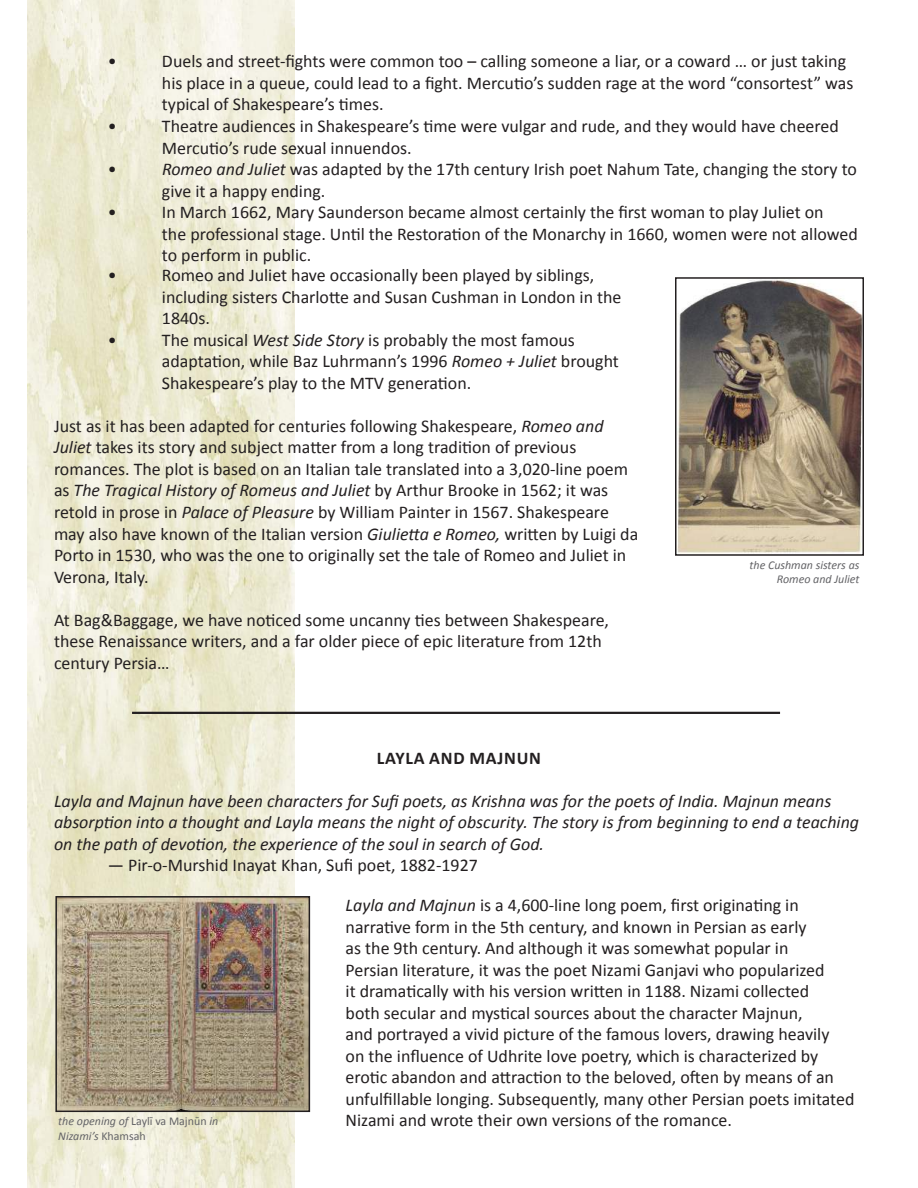
<style>
.page{position:relative;width:918px;height:1188px;background:#fff}
.page>*{position:absolute;margin:0;border:0;box-sizing:border-box;transform-origin:0 0}
.t1{font:18px/21.5px "Calibri";color:#231f20}
.t2{font:italic 18px/21.5px "Calibri";color:#231f20}
.t3{font:700 18px "Calibri";letter-spacing:.04em;color:#231f20}
.t4{font:italic 12px/14.4px "Calibri";color:#636366;text-align:right}
.s1{font-style:italic}
.s2{font-style:normal}
</style>
<div class="page">
<img style="left:27px;top:0;width:268px;height:1188px">
<img style="left:678px;top:280px;width:183px;height:273px">
<div style="left:675px;top:277px;width:189px;height:279px;border:2px solid #231f20"></div>
<hr style="left:132px;top:712px;width:648px;height:2px;background:#231f20">
<img style="left:58px;top:899px;width:249px;height:210px">
<div style="left:55px;top:896px;width:255px;height:216px;border:2px solid #231f20"></div>
<p class="t1" style="left:108px;top:51px;width:10px">•</p>
<p class="t1" style="left:162px;top:51px;width:693px">Duels and street-fights were common too – calling someone a liar, or a coward … or just taking his place in a queue, could lead to a fight. Mercutio’s sudden rage at the word “consortest” was typical of Shakespeare’s times.</p>
<p class="t1" style="left:108px;top:115px;width:10px">•</p>
<p class="t1" style="left:162px;top:115px;width:678px">Theatre audiences in Shakespeare’s time were vulgar and rude, and they would have cheered<br>Mercutio’s rude sexual innuendos.</p>
<p class="t1" style="left:108px;top:158px;width:10px">•</p>
<p class="t1" style="left:162px;top:158px;width:696px"><span class="s1">Romeo and Juliet</span> was adapted by the 17th century Irish poet Nahum Tate, changing the story to give it a happy ending.</p>
<p class="t1" style="left:108px;top:201px;width:10px">•</p>
<p class="t1" style="left:162px;top:201px;width:697px">In March 1662, Mary Saunderson became almost certainly the first woman to play Juliet on<br>the professional stage. Until the Restoration of the Monarchy in 1660, women were not allowed to perform in public.</p>
<p class="t1" style="left:108px;top:265px;width:10px">•</p>
<p class="t1" style="left:162px;top:265px;width:461px">Romeo and Juliet have occasionally been played by siblings, including sisters Charlotte and Susan Cushman in London in the<br>1840s.</p>
<p class="t1" style="left:108px;top:329px;width:10px">•</p>
<p class="t1" style="left:162px;top:329px;width:458px">The musical <span class="s1">West Side Story</span> is probably the most famous adaptation, while Baz Luhrmann’s 1996 <span class="s1">Romeo + Juliet</span> brought<br>Shakespeare’s play to the MTV generation.</p>
<p class="t1" style="left:54px;top:415px;width:586px">Just as it has been adapted for centuries following Shakespeare, <span class="s1">Romeo and Juliet</span> takes its story and subject matter from a long tradition of previous romances. The plot is based on an Italian tale translated into a 3,020-line poem as <span class="s1">The Tragical History of Romeus and Juliet</span> by Arthur Brooke in 1562; it was retold in prose in <span class="s1">Palace of Pleasure</span> by William Painter in 1567. Shakespeare may also have known of the Italian version <span class="s1">Giulietta e Romeo,</span> written by Luigi da Porto in 1530, who was the one to originally set the tale of Romeo and Juliet in Verona, Italy.</p>
<p class="t1" style="left:54px;top:609px;width:557px">At Bag&amp;Baggage, we have noticed some uncanny ties between Shakespeare, these Renaissance writers, and a far older piece of epic literature from 12th century Persia…</p>
<p class="t4" style="left:750px;top:557px;width:111px">the Cushman sisters as<br>Romeo and Juliet</p>
<p class="t3" style="left:377px;top:746px;width:166px">LAYLA AND MAJNUN</p>
<p class="t2" style="left:54px;top:789px;width:807px">Layla and Majnun have been characters for Sufi poets, as Krishna was for the poets of India. Majnun means absorption into a thought and Layla means the night of obscurity. The story is from beginning to end a teaching on the path of devotion, the experience of the soul in search of God.</p>
<p class="t1" style="left:108px;top:855px;width:371px">— Pir-o-Murshid Inayat Khan, Sufi poet, 1882-1927</p>
<p class="t1" style="left:346px;top:894px;width:510px"><span class="s1">Layla and Majnun</span> is a 4,600-line long poem, first originating in narrative form in the 5th century, and known in Persian as early<br>as the 9th century. And although it was somewhat popular in<br>Persian literature, it was the poet Nizami Ganjavi who popularized<br>it dramatically with his version written in 1188. Nizami collected<br>both secular and mystical sources about the character Majnun,<br>and portrayed a vivid picture of the famous lovers, drawing heavily<br>on the influence of Udhrite love poetry, which is characterized by erotic abandon and attraction to the beloved, often by means of an unfulfillable longing. Subsequently, many other Persian poets imitated Nizami and wrote their own versions of the romance.</p>
<p class="t4" style="left:58px;top:1114px;width:161px;text-align:left">the opening of <span class="s2">Laylī va Majnūn</span> in<br>Nizami’s <span class="s2">Khamsah</span></p>
</div>
